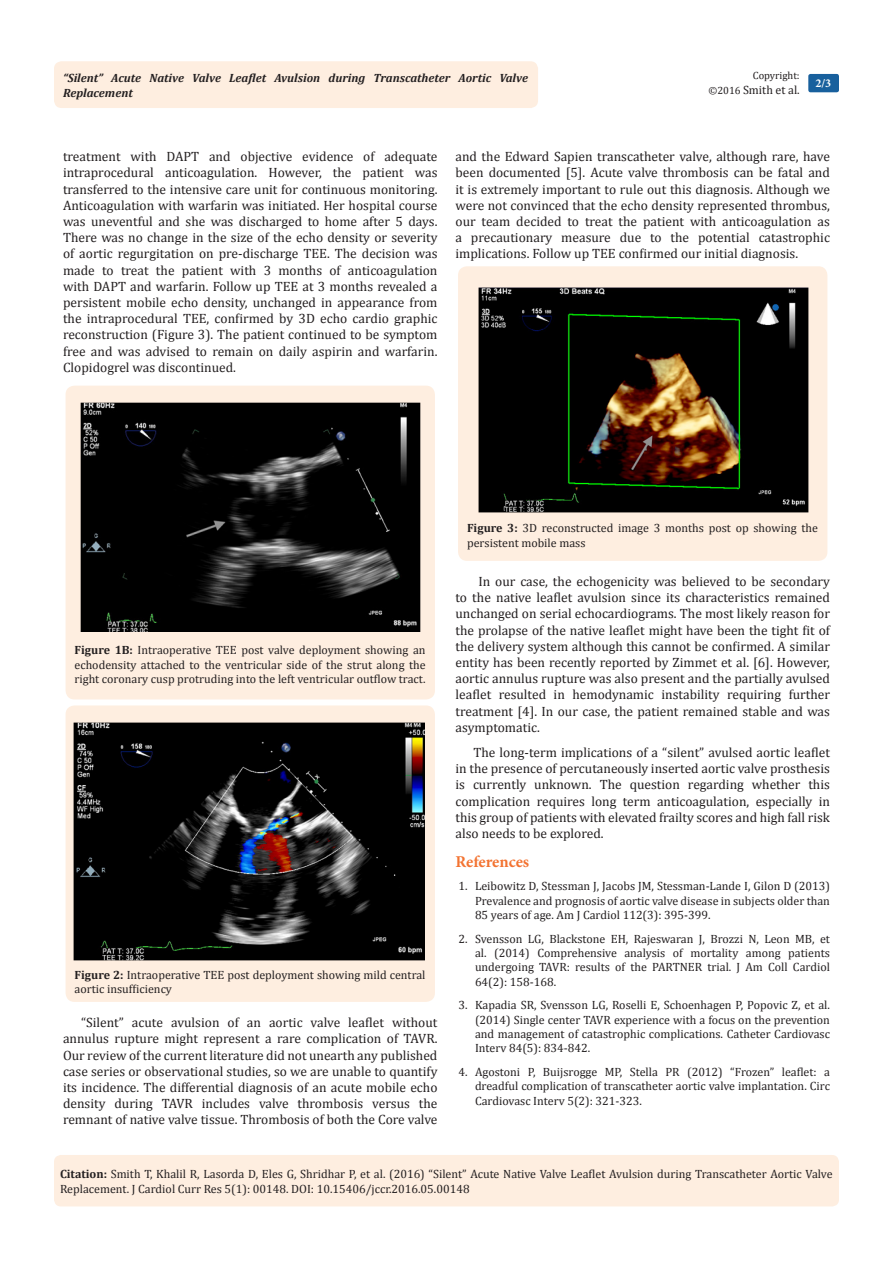
<style>
.page{position:relative;width:893px;height:1263px;background:#fff}
.page>*{position:absolute;margin:0;border:0;box-sizing:border-box;transform-origin:0 0}
.t1{font:700 16.5px "Minion Pro";letter-spacing:-.005em;color:#f37331}
.t2{font:13.5px/16.2px "Cambria";color:#231f20;text-align:justify}
.Citation{font:12px/14.4px "Cambria";color:#231f20;text-align:justify}
.t3{font:italic 700 12px/14.4px "Cambria";color:#231f20}
.t4{font:700 12px "Minion Pro";color:#fff}
.t5{font:10.5px "Cambria";color:#231f20}
.s1{font-size:10.5px}
.s2{font-weight:700}
</style>
<div class="page">
<div style="left:54px;top:61px;width:484px;height:47px;background:#feeee0;border-radius:8px"></div>
<div style="left:808px;top:74px;width:31px;height:18px;background:#18609d;border-radius:2px"></div>
<div style="left:54px;top:1155px;width:785px;height:51px;background:#feeee0;border-radius:7px"></div>
<div style="left:66px;top:386px;width:369px;height:313px;background:#feeee0;border-radius:9px"></div>
<img style="left:80px;top:403px;width:340px;height:229px">
<div style="left:66px;top:705px;width:369px;height:297px;background:#feeee0;border-radius:9px"></div>
<img style="left:73px;top:723px;width:352px;height:237px">
<div style="left:458px;top:266px;width:369px;height:295px;background:#feeee0;border-radius:9px"></div>
<img style="left:478px;top:288px;width:330px;height:224px">
<p class="t5" style="left:753px;top:69px;width:48px">Copyright:</p>
<p class="Citation" style="left:708px;top:82px;width:93px"><span class="s1">©2016</span> Smith et al.</p>
<p class="t3" style="left:63px;top:70px;width:467px">“Silent” Acute Native Valve Leaflet Avulsion during Transcatheter Aortic Valve<br>Replacement</p>
<p class="t4" style="left:815px;top:75px;width:17px">2/3</p>
<p class="t2" style="left:63px;top:148px;width:376px">treatment with DAPT and objective evidence of adequate intraprocedural anticoagulation. However, the patient was transferred to the intensive care unit for continuous monitoring.<br>Anticoagulation with warfarin was initiated. Her hospital course was uneventful and she was discharged to home after 5 days.<br>There was no change in the size of the echo density or severity of aortic regurgitation on pre-discharge TEE. The decision was made to treat the patient with 3 months of anticoagulation with DAPT and warfarin. Follow up TEE at 3 months revealed a persistent mobile echo density, unchanged in appearance from the intraprocedural TEE, confirmed by 3D echo cardio graphic reconstruction (Figure 3). The patient continued to be symptom free and was advised to remain on daily aspirin and warfarin.<br>Clopidogrel was discontinued.</p>
<p class="t2" style="left:455px;top:148px;width:376px">and the Edward Sapien transcatheter valve, although rare, have been documented [5]. Acute valve thrombosis can be fatal and it is extremely important to rule out this diagnosis. Although we were not convinced that the echo density represented thrombus, our team decided to treat the patient with anticoagulation as a precautionary measure due to the potential catastrophic implications. Follow up TEE confirmed our initial diagnosis.</p>
<p class="Citation" style="left:75px;top:643px;width:352px"><span class="s2">Figure 1B:</span> Intraoperative TEE post valve deployment showing an echodensity attached to the ventricular side of the strut along the right coronary cusp protruding into the left ventricular outflow tract.</p>
<p class="Citation" style="left:75px;top:967px;width:352px"><span class="s2">Figure 2:</span> Intraoperative TEE post deployment showing mild central aortic insufficiency</p>
<p class="t2" style="left:63px;top:1014px;width:376px;text-indent:18px">“Silent” acute avulsion of an aortic valve leaflet without annulus rupture might represent a rare complication of TAVR.<br>Our review of the current literature did not unearth any published case series or observational studies, so we are unable to quantify its incidence. The differential diagnosis of an acute mobile echo density during TAVR includes valve thrombosis versus the remnant of native valve tissue. Thrombosis of both the Core valve</p>
<p class="Citation" style="left:467px;top:521px;width:352px"><span class="s2">Figure 3:</span> 3D reconstructed image 3 months post op showing the persistent mobile mass</p>
<p class="t2" style="left:455px;top:573px;width:376px;text-indent:23px">In our case, the echogenicity was believed to be secondary to the native leaflet avulsion since its characteristics remained unchanged on serial echocardiograms. The most likely reason for the prolapse of the native leaflet might have been the tight fit of the delivery system although this cannot be confirmed. A similar entity has been recently reported by Zimmet et al. [6]. However, aortic annulus rupture was also present and the partially avulsed leaflet resulted in hemodynamic instability requiring further treatment [4]. In our case, the patient remained stable and was asymptomatic.</p>
<p class="t2" style="left:455px;top:744px;width:376px;text-indent:18px">The long-term implications of a “silent” avulsed aortic leaflet in the presence of percutaneously inserted aortic valve prosthesis is currently unknown. The question regarding whether this complication requires long term anticoagulation, especially in this group of patients with elevated frailty scores and high fall risk also needs to be explored.</p>
<p class="t1" style="left:455px;top:850px;width:75px">References</p>
<p class="Citation" style="left:475px;top:879px;width:356px;text-indent:-16px">1. Leibowitz D, Stessman J, Jacobs JM, Stessman-Lande I, Gilon D (2013)<br>Prevalence and prognosis of aortic valve disease in subjects older than 85 years of age. Am J Cardiol 112(3): 395-399.</p>
<p class="Citation" style="left:475px;top:931px;width:356px;text-indent:-16px">2. Svensson LG, Blackstone EH, Rajeswaran J, Brozzi N, Leon MB, et al. (2014) Comprehensive analysis of mortality among patients undergoing TAVR: results of the PARTNER trial. J Am Coll Cardiol 64(2): 158-168.</p>
<p class="Citation" style="left:475px;top:998px;width:356px;text-indent:-16px">3. Kapadia SR, Svensson LG, Roselli E, Schoenhagen P, Popovic Z, et al. (2014) Single center TAVR experience with a focus on the prevention and management of catastrophic complications. Catheter Cardiovasc Interv 84(5): 834-842.</p>
<p class="Citation" style="left:475px;top:1064px;width:356px;text-indent:-16px">4. Agostoni P, Buijsrogge MP, Stella PR (2012) “Frozen” leaflet: a dreadful complication of transcatheter aortic valve implantation. Circ Cardiovasc Interv 5(2): 321-323.</p>
<p class="Citation" style="left:60px;top:1167px;width:774px"><span class="s2">Citation:</span> Smith T, Khalil R, Lasorda D, Eles G, Shridhar P, et al. (2016) “Silent” Acute Native Valve Leaflet Avulsion during Transcatheter Aortic Valve<br>Replacement. J Cardiol Curr Res 5(1): 00148. DOI: 10.15406/jccr.2016.05.00148</p>
</div>
